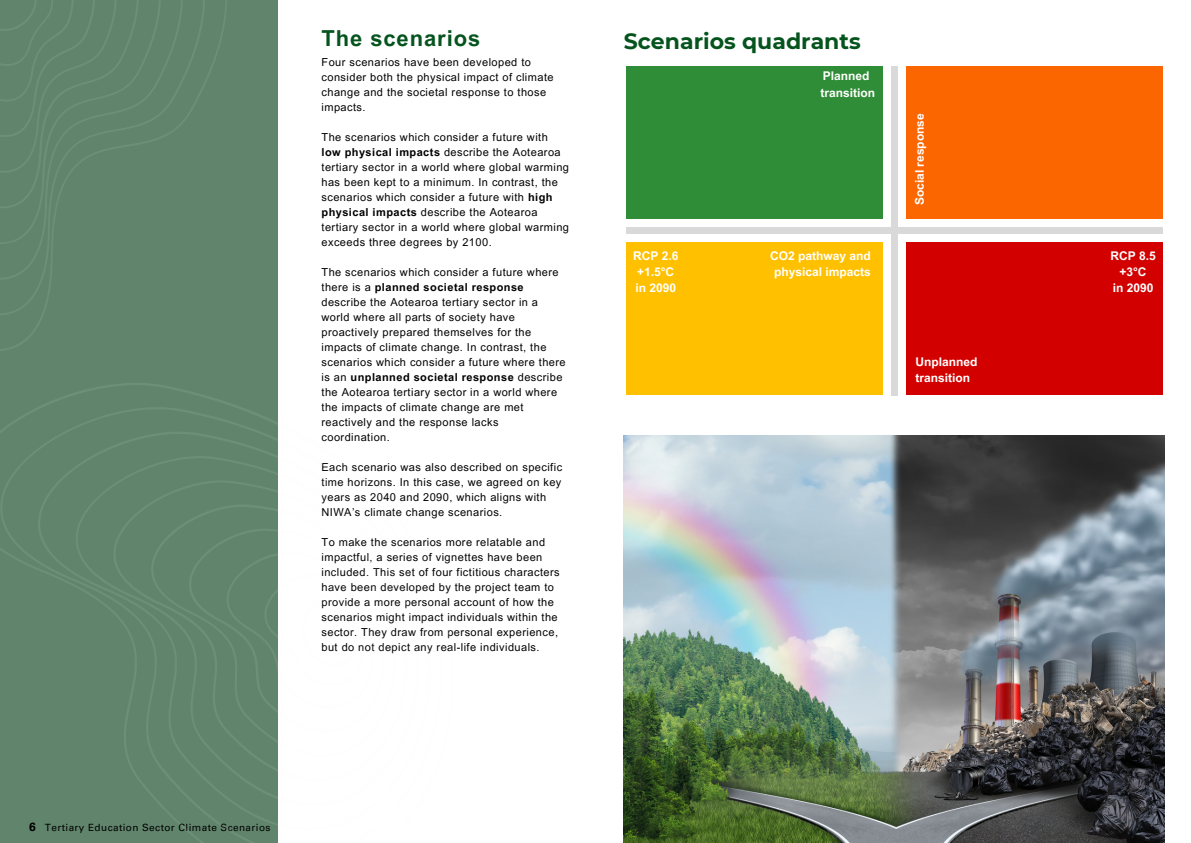
<style>
.page{position:relative;width:1191px;height:843px;background:#fff}
.page>*{position:absolute;margin:0;border:0;box-sizing:border-box;transform-origin:0 0}
.t1{font:700 22px "Montserrat";color:#05541e}
.t2{font:700 22px "Arial MT Pro";letter-spacing:.04em;color:#05541e}
.t3{font:700 12px "Arial MT Pro";color:#fff}
.t4{font:700 12px "Univers LT Pro 65";color:#000}
.t5{font:11px/15px "Arial MT Pro";letter-spacing:.04em;color:#000}
.t6{font:10px "Univers LT Pro 55 Roman";letter-spacing:.04em;color:#000}
.s1{font-weight:700}
</style>
<div class="page">
<img style="left:624px;top:435px;width:540px;height:407px">
<div style="left:0;top:0;width:273px;height:270px;background:#61856c"></div>
<div style="left:0;top:270px;width:278px;height:572px;background:#61856c"></div>
<div style="left:626px;top:66px;width:257px;height:152px;background:#2e8d36"></div>
<div style="left:906px;top:66px;width:256px;height:152px;background:#fc6600"></div>
<div style="left:626px;top:242px;width:257px;height:153px;background:#ffc000"></div>
<div style="left:906px;top:242px;width:256px;height:153px;background:#d30000"></div>
<div style="left:626px;top:227px;width:536px;height:6px;background:#d9d9d9"></div>
<div style="left:891px;top:66px;width:7px;height:329px;background:#d9d9d9"></div>
<p class="t2" style="left:321px;top:30px;width:160px">The scenarios</p>
<p class="t1" style="left:624px;top:27px;width:238px">Scenarios quadrants</p>
<p class="t5" style="left:321px;top:56px;width:233px">Four scenarios have been developed to consider both the physical impact of climate change and the societal response to those impacts.</p>
<p class="t5" style="left:321px;top:131px;width:249px">The scenarios which consider a future with <span class="s1">low physical impacts</span> describe the Aotearoa tertiary sector in a world where global warming has been kept to a minimum. In contrast, the scenarios which consider a future with <span class="s1">high physical impacts</span> describe the Aotearoa tertiary sector in a world where global warming exceeds three degrees by 2100.</p>
<p class="t5" style="left:321px;top:266px;width:246px">The scenarios which consider a future where there is a <span class="s1">planned societal response </span>describe the Aotearoa tertiary sector in a world where all parts of society have proactively prepared themselves for the impacts of climate change. In contrast, the scenarios which consider a future where there is an <span class="s1">unplanned societal response</span> describe the Aotearoa tertiary sector in a world where the impacts of climate change are met reactively and the response lacks coordination.</p>
<p class="t5" style="left:321px;top:461px;width:242px">Each scenario was also described on specific time horizons. In this case, we agreed on key years as 2040 and 2090, which aligns with NIWA’s climate change scenarios.</p>
<p class="t5" style="left:321px;top:536px;width:240px">To make the scenarios more relatable and impactful, a series of vignettes have been included. This set of four fictitious characters have been developed by the project team to provide a more personal account of how the scenarios might impact individuals within the sector. They draw from personal experience, but do not depict any real-life individuals.</p>
<p class="t3" style="left:822px;top:72px;width:48px">Planned</p>
<p class="t3" style="left:820px;top:88px;width:56px">transition</p>
<p class="t3" style="left:633px;top:251px;width:47px">RCP 2.6</p>
<p class="t3" style="left:637px;top:267px;width:39px">+1.5°C</p>
<p class="t3" style="left:635px;top:283px;width:42px">in 2090</p>
<p class="t3" style="left:770px;top:251px;width:102px">CO2 pathway and</p>
<p class="t3" style="left:774px;top:267px;width:98px">physical impacts</p>
<p class="t3" style="left:915px;top:205px;width:94px;rotate:-90deg">Social response</p>
<p class="t3" style="left:915px;top:357px;width:63px">Unplanned</p>
<p class="t3" style="left:915px;top:373px;width:56px">transition</p>
<p class="t4" style="left:29px;top:822px;width:8px">6</p>
<p class="t6" style="left:45px;top:823px;width:227px">Tertiary Education Sector Climate Scenarios</p>
<p class="t3" style="left:1110px;top:251px;width:47px">RCP 8.5</p>
<p class="t3" style="left:1119px;top:267px;width:29px">+3°C</p>
<p class="t3" style="left:1112px;top:283px;width:42px">in 2090</p>
</div>
